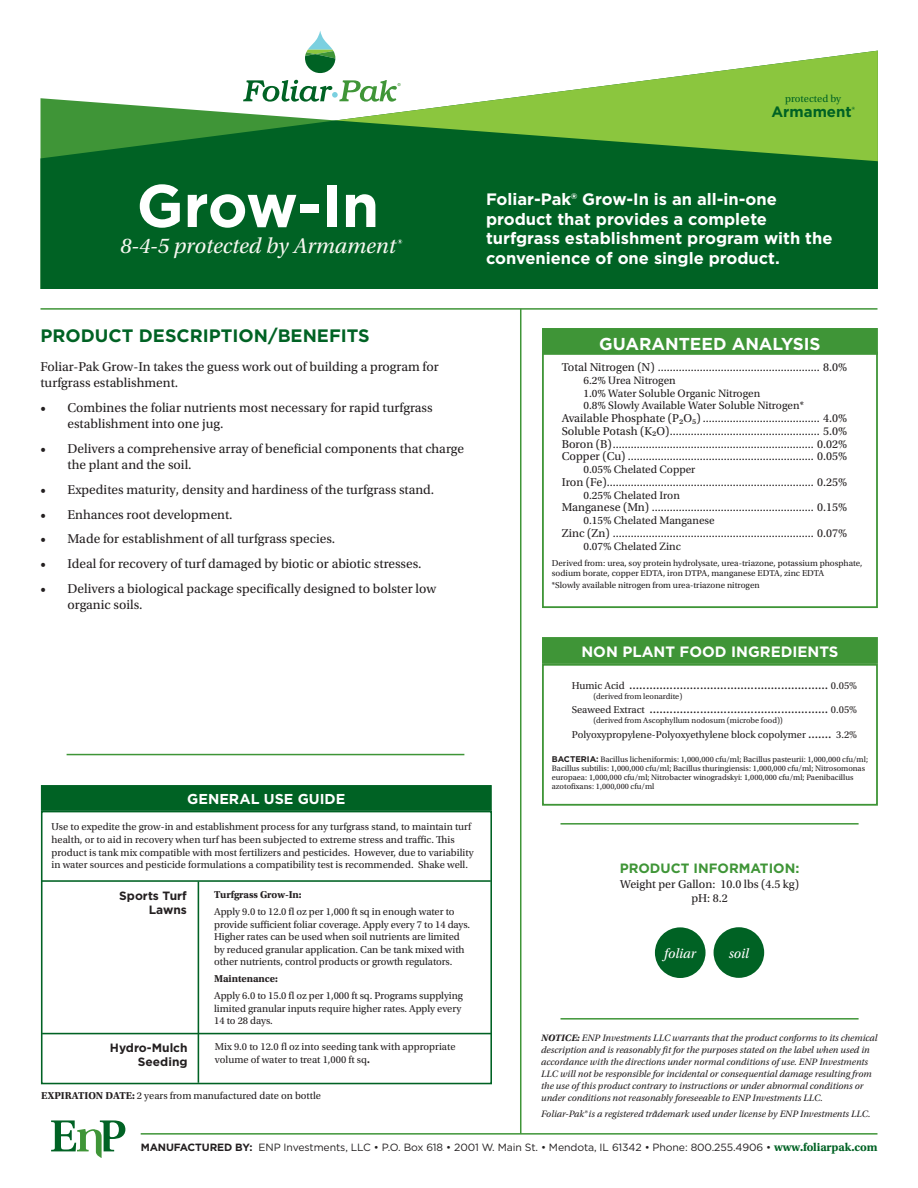
<style>
.page{position:relative;width:918px;height:1188px;background:#fff}
.page>*{position:absolute;margin:0;border:0;box-sizing:border-box;transform-origin:0 0}
.t1{font:700 60px "Gotham";letter-spacing:-.005em;color:#fff}
.t2{font:italic 22.5px "Utopia Std";color:#f6f7f0}
.t3{font:700 18px "Gotham";color:#006224}
.t4{font:700 17.25px "Gotham";color:#fff}
.t5{font:700 16.5px/19.5px "Gotham";color:#fff}
.t6{font:700 15px "Gotham";color:#fff}
.t7{font:700 15px "Gotham";color:#006224}
.t8{font:700 14.4px "Gotham";color:#fff}
.t9{font:italic 14.1px "Utopia Std";color:#fff}
.t10{font:13.5px/16.2px "Utopia Std";color:#231f20}
.t11{font:700 13.5px "Gotham";color:#3f9537}
.t12{font:12px "Utopia Std";color:#231f20}
.t13{font:700 12px "Gotham";color:#231f20}
.t14{font:11.25px "Utopia Std";color:#231f20}
.t15{font:10.5px/12.6px "Utopia Std";color:#231f20}
.t16{font:10.5px "Gotham";letter-spacing:-.01em;color:#231f20}
.t17{font:700 10.5px "Utopia Std";letter-spacing:-.005em;color:#231f20}
.t18{font:10.5px "Utopia Std";color:#006224}
.t19{font:italic 9.75px/12px "Utopia Std";color:#231f20}
.t20{font:9px/9.8px "Utopia Std";color:#231f20}
.t21{font:8.25px/9px "Utopia Std";color:#231f20}
.s1{font-weight:700}
.s2{font-size:10.5px}
.s3{font-size:13.5px}
.s4{font-family:"Gotham";font-weight:700}
.s5{font-family:"Utopia Std";font-weight:700;font-size:12px;color:#006224}
</style>
<div class="page">
<svg style="left:40px;top:55px;width:296px;height:234px;fill:#006224"></svg>
<svg style="left:336px;top:51px;width:542px;height:238px;background:#438e47"></svg>
<svg style="left:305px;top:31px;width:30px;height:42px"></svg>
<svg style="left:243px;top:80px;width:158px;height:22px"></svg>
<hr style="left:40px;top:308px;width:838px;height:2px;background:#3f9537">
<hr style="left:520px;top:309px;width:1px;height:825px;background:#3f9537">
<hr style="left:141px;top:1133px;width:737px;height:2px;background:#3f9537">
<svg style="left:51px;top:1120px;width:74px;height:38px"></svg>
<hr style="left:561px;top:1018px;width:298px;height:2px;background:#3f9537">
<div style="left:714px;top:927px;width:50px;height:51px;background:#006224;border-radius:50%"></div>
<div style="left:655px;top:927px;width:51px;height:51px;background:#006224;border-radius:50%"></div>
<hr style="left:561px;top:823px;width:298px;height:2px;background:#3f9537">
<div style="left:542px;top:664px;width:336px;height:142px;background:#fff;border:2px solid #3f9537"></div>
<div style="left:542px;top:637px;width:336px;height:27px;background:#3f9537;border:2px solid #3f9537"></div>
<div style="left:542px;top:352px;width:336px;height:256px;background:#fff;border:2px solid #3f9537"></div>
<div style="left:542px;top:328px;width:336px;height:27px;background:#3f9537;border:2px solid #3f9537"></div>
<hr style="left:67px;top:754px;width:397px;height:1px;background:#3f9537">
<div style="left:41px;top:785px;width:451px;height:26px;background:#006224;border:1px solid #006224"></div>
<div style="left:41px;top:811px;width:451px;height:273px;border:2px solid #006224"></div>
<hr style="left:198px;top:882px;width:1px;height:201px;background:#006224">
<hr style="left:41px;top:880px;width:450px;height:2px;background:#006224">
<hr style="left:42px;top:1033px;width:450px;height:1px;background:#006224">
<svg style="left:398px;top:239px;width:4px;height:5px"></svg>
<p class="t18" style="left:785px;top:93px;width:57px">protected by</p>
<p class="t7" style="left:771px;top:102px;width:85px">Armament<sup>®</sup></p>
<p class="t1" style="left:137px;top:166px;width:244px">Grow-In</p>
<p class="t2" style="left:120px;top:233px;width:277px">8-4-5 protected by Armament</p>
<p class="t5" style="left:486px;top:190px;width:348px">Foliar-Pak® Grow-In is an all-in-one product that provides a complete turfgrass establishment program with the convenience of one single product.</p>
<p class="t3" style="left:40px;top:324px;width:331px">PRODUCT DESCRIPTION/BENEFITS</p>
<p class="t10" style="left:40px;top:358px;width:400px">Foliar-Pak Grow-In takes the guess work out of building a program for turfgrass establishment.</p>
<p class="t10" style="left:68px;top:399px;width:367px;text-indent:-27px">• Combines the foliar nutrients most necessary for rapid turfgrass establishment into one jug.</p>
<p class="t10" style="left:68px;top:440px;width:398px;text-indent:-27px">• Delivers a comprehensive array of beneficial components that charge the plant and the soil.</p>
<p class="t10" style="left:40px;top:482px;width:395px">• Expedites maturity, density and hardiness of the turfgrass stand.</p>
<p class="t10" style="left:40px;top:506px;width:194px">• Enhances root development.</p>
<p class="t10" style="left:40px;top:531px;width:296px">• Made for establishment of all turfgrass species.</p>
<p class="t10" style="left:40px;top:556px;width:383px">• Ideal for recovery of turf damaged by biotic or abiotic stresses.</p>
<p class="t10" style="left:68px;top:581px;width:370px;text-indent:-27px">• Delivers a biological package specifically designed to bolster low organic soils.</p>
<p class="t8" style="left:187px;top:789px;width:160px">GENERAL USE GUIDE</p>
<p class="t15" style="left:52px;top:821px;width:424px">Use to expedite the grow-in and establishment process for any turfgrass stand, to maintain turf health, or to aid in recovery when turf has been subjected to extreme stress and traffic. This product is tank mix compatible with most fertilizers and pesticides. However, due to variability in water sources and pesticide formulations a compatibility test is recommended. Shake well.</p>
<p class="t13" style="left:119px;top:888px;width:69px">Sports Turf</p>
<p class="t13" style="left:149px;top:902px;width:40px">Lawns</p>
<p class="t17" style="left:214px;top:888px;width:89px">Turfgrass Grow-In:</p>
<p class="t15" style="left:214px;top:905px;width:258px">Apply 9.0 to 12.0 fl oz per 1,000 ft sq in enough water to provide sufficient foliar coverage. Apply every 7 to 14 days.<br>Higher rates can be used when soil nutrients are limited by reduced granular application. Can be tank mixed with other nutrients, control products or growth regulators.</p>
<p class="t17" style="left:214px;top:973px;width:65px">Maintenance:</p>
<p class="t15" style="left:214px;top:990px;width:250px">Apply 6.0 to 15.0 fl oz per 1,000 ft sq. Programs supplying limited granular inputs require higher rates. Apply every<br>14 to 28 days.</p>
<p class="t15" style="left:215px;top:1040px;width:242px">Mix 9.0 to 12.0 fl oz into seeding tank with appropriate volume of water to treat 1,000 ft sq<span class="s1">.</span></p>
<p class="t15" style="left:41px;top:1090px;width:281px"><span class="s1">EXPIRATION DATE:</span> 2 years from manufactured date on bottle</p>
<p class="t13" style="left:110px;top:1040px;width:79px">Hydro-Mulch</p>
<p class="t13" style="left:138px;top:1054px;width:51px">Seeding</p>
<p class="t4" style="left:599px;top:332px;width:223px">GUARANTEED ANALYSIS</p>
<p class="t12" style="left:562px;top:361px;width:287px">Total Nitrogen (N) ...................................................... 8.0%</p>
<p class="t14" style="left:583px;top:374px;width:94px">6.2% Urea Nitrogen</p>
<p class="t14" style="left:583px;top:387px;width:178px">1.0% Water Soluble Organic Nitrogen</p>
<p class="t14" style="left:583px;top:400px;width:222px">0.8% Slowly Available Water Soluble Nitrogen*</p>
<p class="t12" style="left:562px;top:412px;width:287px">Available Phosphate (P2O5) ....................................... 4.0%</p>
<p class="t12" style="left:562px;top:425px;width:287px">Soluble Potash (K2O).................................................. 5.0%</p>
<p class="t12" style="left:562px;top:437px;width:287px">Boron (B)................................................................... 0.02%</p>
<p class="t12" style="left:562px;top:450px;width:287px">Copper (Cu) .............................................................. 0.05%</p>
<p class="t14" style="left:583px;top:463px;width:114px">0.05% Chelated Copper</p>
<p class="t12" style="left:562px;top:476px;width:287px">Iron (Fe)..................................................................... 0.25%</p>
<p class="t14" style="left:583px;top:489px;width:98px">0.25% Chelated Iron</p>
<p class="t12" style="left:562px;top:501px;width:287px">Manganese (Mn) ...................................................... 0.15%</p>
<p class="t14" style="left:583px;top:514px;width:133px">0.15% Chelated Manganese</p>
<p class="t12" style="left:562px;top:527px;width:287px">Zinc (Zn) ................................................................... 0.07%</p>
<p class="t14" style="left:583px;top:540px;width:99px">0.07% Chelated Zinc</p>
<p class="t20" style="left:552px;top:559px;width:312px">Derived from: urea, soy protein hydrolysate, urea-triazone, potassium phosphate, sodium borate, copper EDTA, iron DTPA, manganese EDTA, zinc EDTA</p>
<p class="t20" style="left:552px;top:580px;width:209px">*Slowly available nitrogen from urea-triazone nitrogen</p>
<p class="t6" style="left:581px;top:642px;width:259px">NON PLANT FOOD INGREDIENTS</p>
<p class="t10" style="left:572px;top:677px;width:287px"><span class="s2">Humic Acid</span> ........................................................... <span class="s2">0.05%</span></p>
<p class="t21" style="left:593px;top:692px;width:90px">(derived from leonardite)</p>
<p class="t10" style="left:572px;top:701px;width:287px"><span class="s2">Seaweed Extract</span> ..................................................... <span class="s2">0.05%</span></p>
<p class="t21" style="left:593px;top:716px;width:191px">(derived from Ascophyllum nodosum (microbe food))</p>
<p class="t15" style="left:572px;top:728px;width:287px">Polyoxypropylene-Polyoxyethylene block copolymer <span class="s3">.......</span> 3.2%</p>
<p class="t21" style="left:552px;top:755px;width:318px"><span class="s4">BACTERIA:</span> Bacillus licheniformis: 1,000,000 cfu/ml; Bacillus pasteurii: 1,000,000 cfu/ml; Bacillus subtilis: 1,000,000 cfu/ml; Bacillus thuringiensis: 1,000,000 cfu/ml; Nitrosomonas europaea: 1,000,000 cfu/ml; Nitrobacter winogradskyi: 1,000,000 cfu/ml; Paenibacillus azotofixans: 1,000,000 cfu/ml</p>
<p class="t11" style="left:620px;top:860px;width:181px">PRODUCT INFORMATION:</p>
<p class="t12" style="left:620px;top:877px;width:180px">Weight per Gallon: 10.0 lbs (4.5 kg)</p>
<p class="t12" style="left:691px;top:892px;width:38px">pH: 8.2</p>
<p class="t9" style="left:664px;top:945px;width:34px">foliar</p>
<p class="t9" style="left:729px;top:945px;width:22px">soil</p>
<p class="t19" style="left:541px;top:1032px;width:338px"><span class="s1">NOTICE:</span> ENP Investments LLC warrants that the product conforms to its chemical description and is reasonably fit for the purposes stated on the label when used in accordance with the directions under normal conditions of use. ENP Investments LLC will not be responsible for incidental or consequential damage resulting from the use of this product contrary to instructions or under abnormal conditions or under conditions not reasonably foreseeable to ENP Investments LLC.</p>
<p class="t19" style="left:541px;top:1108px;width:331px">Foliar-Pak is a registered trademark used under license by ENP Investments LLC.</p>
<p class="t16" style="left:141px;top:1141px;width:738px"><span class="s1">MANUFACTURED BY:</span> ENP Investments, LLC • P.O. Box 618 • 2001 W. Main St. • Mendota, IL 61342 • Phone: 800.255.4906 • <span class="s5">www.foliarpak.com</span></p>
</div>
